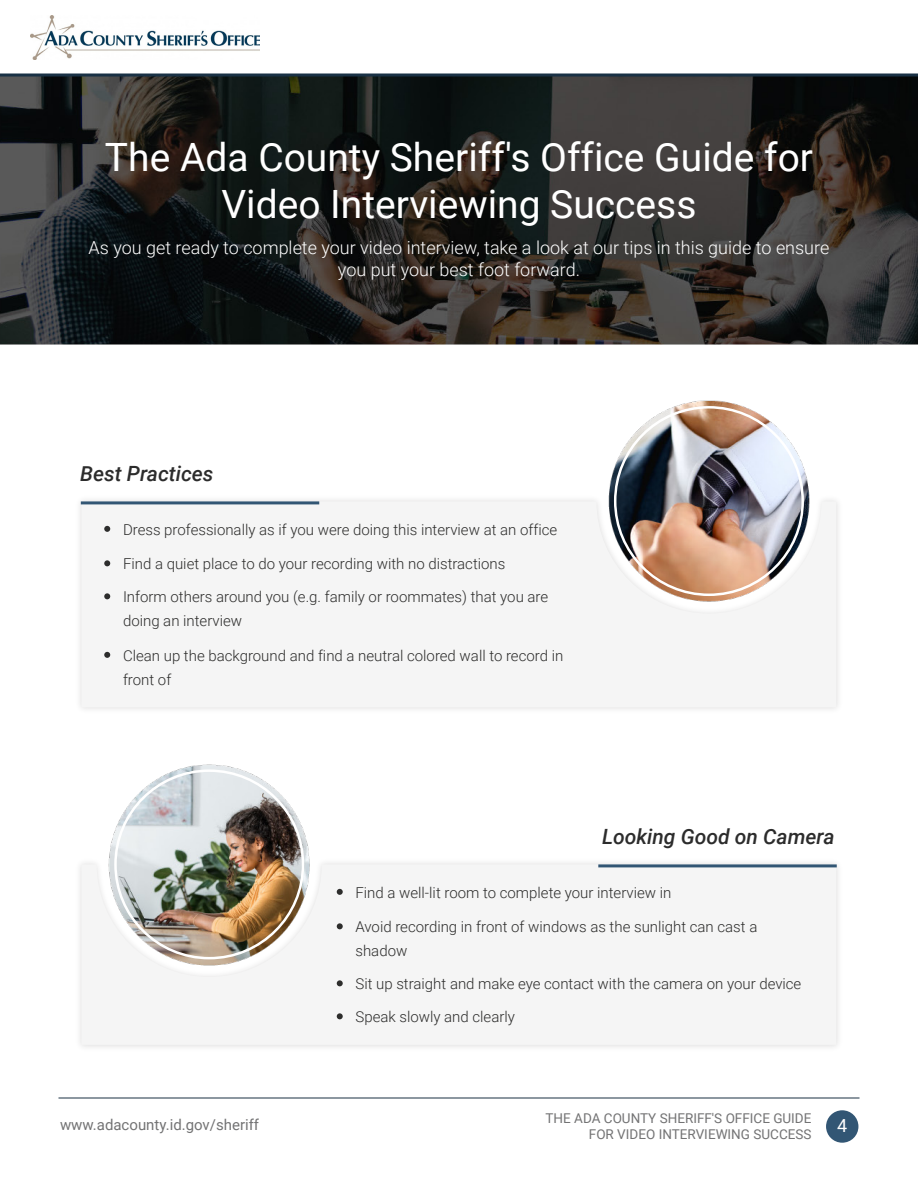
<style>
.page{position:relative;width:918px;height:1188px;background:#fff}
.page>*{position:absolute;margin:0;border:0;box-sizing:border-box;transform-origin:0 0}
.t1{font:39px/46.8px "Roboto";color:#fff;text-align:center}
.t2{font:italic 500 21px "Roboto";color:#2c2c2c}
.t3{font:300 18px/21.6px "Roboto";color:#fff;text-align:center}
.t4{font:18px "Roboto";color:#fff}
.t5{font:300 15px/24px "Roboto";color:#2d2d2c}
.t6{font:15px "Roboto";color:#737374}
.t7{font:13.5px/16.2px "Roboto";color:#737374;text-align:right}
</style>
<div class="page">
<img style="left:0;top:76px;width:918px;height:1067px">
<img style="left:41px;top:122px;width:877px;height:847px">
<img style="left:72px;top:855px;width:773px;height:199px">
<svg style="left:81px;top:864px;width:755px;height:181px;fill:#f5f5f5"></svg>
<img style="left:72px;top:492px;width:773px;height:224px">
<svg style="left:81px;top:501px;width:755px;height:206px;fill:#f5f5f5"></svg>
<div style="left:826px;top:1110px;width:32px;height:33px;background:#325674;border-radius:50%"></div>
<hr style="left:81px;top:501px;width:238px;height:3px;background:#325674">
<svg style="left:104px;top:526px;width:6px;height:6px"></svg>
<svg style="left:104px;top:560px;width:6px;height:6px"></svg>
<svg style="left:104px;top:593px;width:6px;height:6px"></svg>
<svg style="left:104px;top:652px;width:6px;height:6px"></svg>
<hr style="left:598px;top:864px;width:239px;height:3px;background:#325674">
<svg style="left:337px;top:889px;width:6px;height:6px"></svg>
<svg style="left:337px;top:923px;width:6px;height:6px"></svg>
<svg style="left:337px;top:980px;width:6px;height:6px"></svg>
<svg style="left:337px;top:1013px;width:6px;height:6px"></svg>
<hr style="left:0;top:74px;width:918px;height:2px;background:#193145">
<img style="left:30px;top:15px;width:230px;height:45px">
<h1 class="t1" style="left:105px;top:132px;width:710px">The Ada County Sheriff's Office Guide for<br>Video Interviewing Success</h1>
<p class="t3" style="left:89px;top:236px;width:742px">As you get ready to complete your video interview, take a look at our tips in this guide to ensure you put your best foot forward.</p>
<h2 class="t2" style="left:80px;top:459px;width:135px">Best Practices</h2>
<p class="t5" style="left:123px;top:517px;width:436px">Dress professionally as if you were doing this interview at an office</p>
<p class="t5" style="left:123px;top:551px;width:384px">Find a quiet place to do your recording with no distractions</p>
<p class="t5" style="left:123px;top:584px;width:427px">Inform others around you (e.g. family or roommates) that you are doing an interview</p>
<p class="t5" style="left:123px;top:643px;width:442px">Clean up the background and find a neutral colored wall to record in front of</p>
<h2 class="t2" style="left:602px;top:822px;width:234px">Looking Good on Camera</h2>
<p class="t5" style="left:356px;top:880px;width:317px">Find a well-lit room to complete your interview in</p>
<p class="t5" style="left:356px;top:914px;width:403px">Avoid recording in front of windows as the sunlight can cast a shadow</p>
<p class="t5" style="left:356px;top:967px;width:447px;line-height:33px">Sit up straight and make eye contact with the camera on your device<br>Speak slowly and clearly</p>
<p class="t6" style="left:60px;top:1114px;width:201px">www.adacounty.id.gov/sheriff</p>
<p class="t7" style="left:546px;top:1109px;width:267px">THE ADA COUNTY SHERIFF'S OFFICE GUIDE<br>FOR VIDEO INTERVIEWING SUCCESS</p>
<p class="t4" style="left:837px;top:1113px;width:12px">4</p>
</div>
